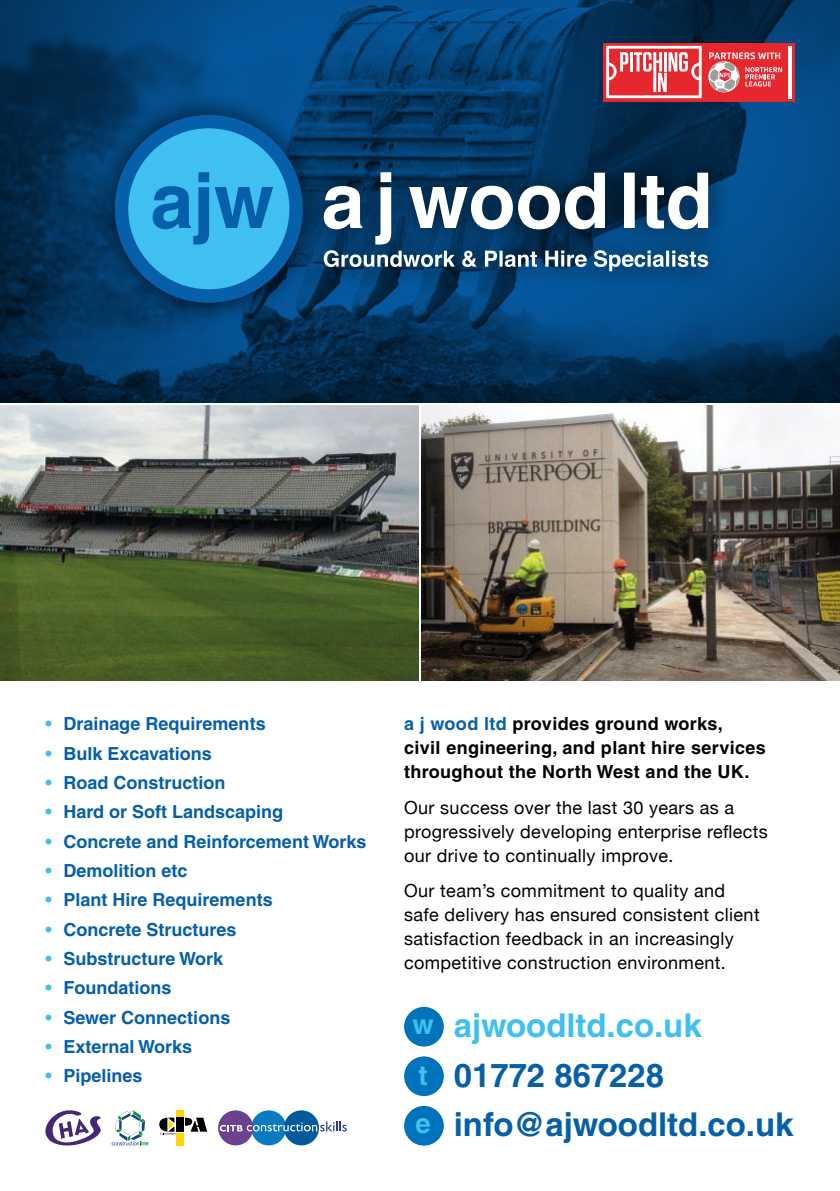
<style>
.page{position:relative;width:840px;height:1191px;background:#fff}
.page>*{position:absolute;margin:0;border:0;box-sizing:border-box;transform-origin:0 0}
.t1{font:700 32.8px/49.2px "Helvetica";color:#065fa9}
.t2{font:700 32.8px "Helvetica";color:#40c0f0}
.t3{font:700 27.4px/50.8px "Helvetica";color:#40c0f0}
.t4{font:18px/24px "Helvetica Neue";letter-spacing:.02em;color:#000}
.t5{font:700 18px "Helvetica";color:#065fa9}
.t6{font:700 18px/24px "Helvetica";letter-spacing:.02em;color:#000}
.s1{color:#40c0f0}
.s2{color:#065fa9}
</style>
<div class="page">
<img style="left:0;top:405px;width:418px;height:275px">
<img style="left:421px;top:405px;width:418px;height:275px">
<div style="left:404px;top:1006px;width:39px;height:40px;background:#0073bc;border-radius:50%"></div>
<div style="left:404px;top:1056px;width:39px;height:40px;background:#0073bc;border-radius:50%"></div>
<div style="left:404px;top:1106px;width:39px;height:39px;background:#0073bc;border-radius:50%"></div>
<svg style="left:0;top:0;width:839px;height:402px;background:#033966"></svg>
<svg style="left:45px;top:1110px;width:56px;height:36px"></svg>
<svg style="left:112px;top:1110px;width:36px;height:35px"></svg>
<div style="left:176px;top:1117px;width:7px;height:14px;background:#000"></div>
<div style="left:176px;top:1110px;width:7px;height:6px;background:#ffd500"></div>
<div style="left:176px;top:1132px;width:7px;height:13px;background:#ffd500"></div>
<svg style="left:185px;top:1117px;width:22px;height:14px"></svg>
<svg style="left:159px;top:1117px;width:16px;height:17px"></svg>
<div style="left:251px;top:1110px;width:35px;height:35px;background:#0c7abf;border-radius:50%"></div>
<div style="left:284px;top:1110px;width:35px;height:35px;background:#025a9c;border-radius:50%"></div>
<div style="left:218px;top:1110px;width:35px;height:35px;background:#6c4190;border-radius:50%"></div>
<svg style="left:219px;top:1121px;width:127px;height:10px"></svg>
<div style="left:91px;top:91px;width:641px;height:236px;background:#000;opacity:.75"></div>
<div style="left:115px;top:115px;width:188px;height:188px;background:#065fa9;border-radius:50%"></div>
<div style="left:128px;top:128px;width:161px;height:161px;background:#40c0f0;border-radius:50%"></div>
<svg style="left:152px;top:172px;width:121px;height:72px"></svg>
<svg style="left:623px;top:173px;width:84px;height:56px"></svg>
<svg style="left:323px;top:172px;width:281px;height:72px"></svg>
<svg style="left:323px;top:250px;width:384px;height:21px"></svg>
<div style="left:602px;top:43px;width:192px;height:58px;background:#e6272e"></div>
<svg style="left:606px;top:46px;width:95px;height:52px"></svg>
<svg style="left:708px;top:52px;width:73px;height:40px"></svg>
<hr style="left:787px;top:46px;width:3px;height:52px;background:#fff">
<p class="t5" style="left:45px;top:713px;width:222px"><span class="s1">•</span> Drainage Requirements</p>
<p class="t5" style="left:45px;top:742px;width:168px"><span class="s1">•</span> Bulk Excavations</p>
<p class="t5" style="left:45px;top:771px;width:181px"><span class="s1">•</span> Road Construction</p>
<p class="t5" style="left:45px;top:801px;width:239px"><span class="s1">•</span> Hard or Soft Landscaping</p>
<p class="t5" style="left:45px;top:830px;width:322px"><span class="s1">•</span> Concrete and Reinforcement Works</p>
<p class="t5" style="left:45px;top:859px;width:144px"><span class="s1">•</span> Demolition etc</p>
<p class="t5" style="left:45px;top:889px;width:229px"><span class="s1">•</span> Plant Hire Requirements</p>
<p class="t5" style="left:45px;top:918px;width:193px"><span class="s1">•</span> Concrete Structures</p>
<p class="t5" style="left:45px;top:947px;width:179px"><span class="s1">•</span> Substructure Work</p>
<p class="t5" style="left:45px;top:977px;width:128px"><span class="s1">•</span> Foundations</p>
<p class="t5" style="left:45px;top:1006px;width:186px"><span class="s1">•</span> Sewer Connections</p>
<p class="t5" style="left:45px;top:1035px;width:148px"><span class="s1">•</span> External Works</p>
<p class="t5" style="left:45px;top:1065px;width:99px"><span class="s1">•</span> Pipelines</p>
<p class="t6" style="left:404px;top:711px;width:363px"><span class="s2">a j wood ltd</span> provides ground works,<br>civil engineering, and plant hire services throughout the North West and the UK.</p>
<p class="t4" style="left:404px;top:796px;width:365px">Our success over the last 30 years as a progressively developing enterprise reflects our drive to continually improve.</p>
<p class="t4" style="left:404px;top:879px;width:357px">Our team’s commitment to quality and safe delivery has ensured consistent client satisfaction feedback in an increasingly competitive construction environment.</p>
<h2 class="t3" style="left:412px;top:998px;width:23px">w t</h2>
<h2 class="t3" style="left:415px;top:1097px;width:17px">e</h2>
<h1 class="t2" style="left:453px;top:1005px;width:249px">ajwoodltd.co.uk</h1>
<h1 class="t1" style="left:453px;top:1050px;width:341px">01772 867228 info@ajwoodltd.co.uk</h1>
</div>
